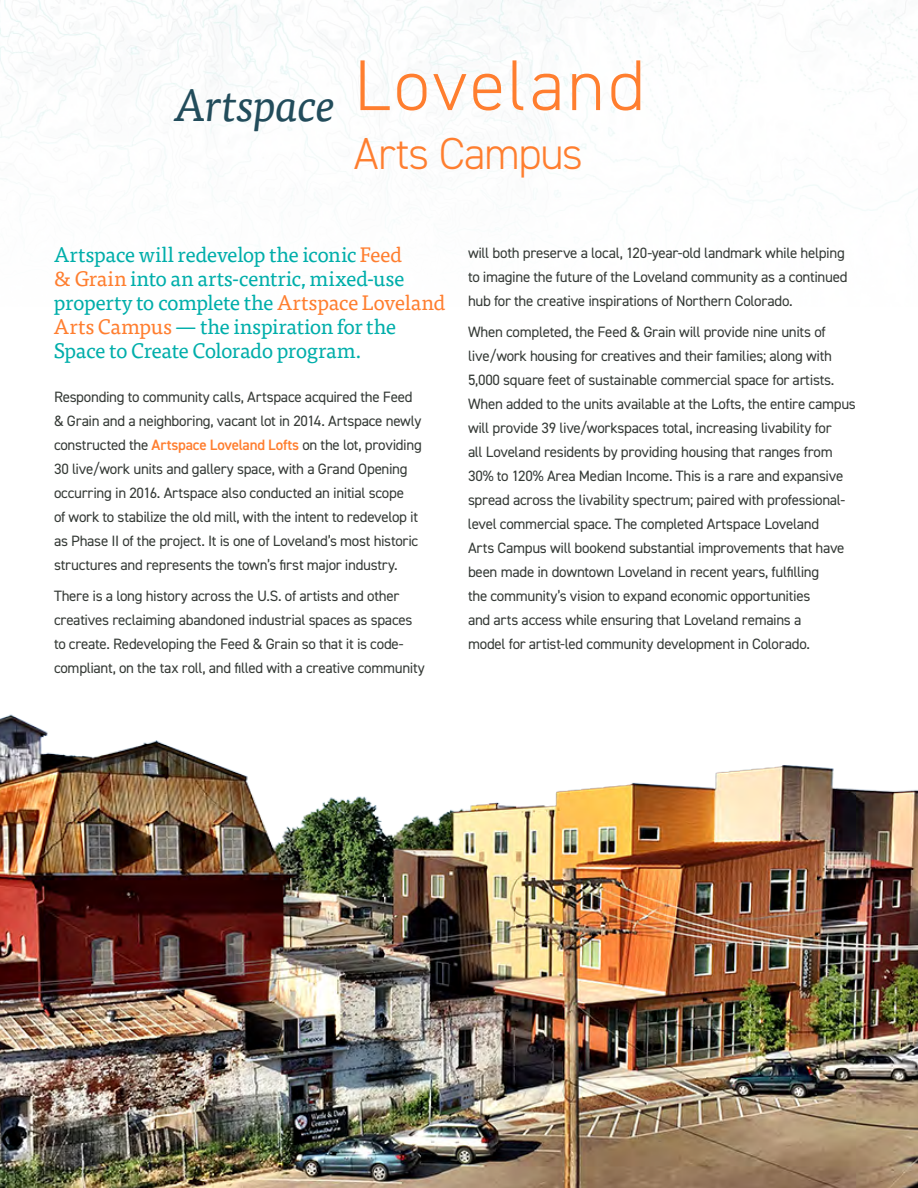
<style>
.page{position:relative;width:918px;height:1188px;background:#fff}
.page>*{position:absolute;margin:0;border:0;box-sizing:border-box;transform-origin:0 0}
.t1{font:300 72px "DIN2014";letter-spacing:.04em;color:#ff7e2f}
.t2{font:300 45px "DIN2014";letter-spacing:-.03em;color:#ff7e2f}
.t3{font:italic 45px "Tisa Pro";letter-spacing:-.03em;color:#224c5b}
.b2{font:21px/24px "Tisa Pro";letter-spacing:-.02em;color:#00aeaa}
.b3{font:15px/24px "DIN2014";letter-spacing:-.02em;color:#353a36}
.s1{color:#ff7e2f}
.s2{font-weight:600;color:#ff7e2f}
</style>
<div class="page">
<img style="left:0;top:0;width:917px;height:211px">
<img style="left:0;top:714px;width:918px;height:474px">
<p class="t3" style="left:174px;top:72px;width:163px">Artspace</p>
<p class="t1" style="left:354px;top:41px;width:293px">Loveland</p>
<p class="t2" style="left:354px;top:126px;width:230px">Arts Campus</p>
<p class="b2" style="left:54px;top:241px;width:393px">Artspace will redevelop the iconic <span class="s1">Feed<br>&amp; Grain</span> into an arts-centric, mixed-use property to complete the <span class="s1">Artspace Loveland Arts Campus</span> — the inspiration for the Space to Create Colorado program.</p>
<p class="b3" style="left:54px;top:385px;width:369px">Responding to community calls, Artspace acquired the Feed &amp; Grain and a neighboring, vacant lot in 2014. Artspace newly constructed the <span class="s2">Artspace Loveland Lofts</span> on the lot, providing 30 live/work units and gallery space, with a Grand Opening occurring in 2016. Artspace also conducted an initial scope<br>of work to stabilize the old mill, with the intent to redevelop it as Phase II of the project. It is one of Loveland’s most historic structures and represents the town’s first major industry.</p>
<p class="b3" style="left:54px;top:583px;width:372px">There is a long history across the U.S. of artists and other creatives reclaiming abandoned industrial spaces as spaces to create. Redeveloping the Feed &amp; Grain so that it is code&shy;compliant, on the tax roll, and filled with a creative community</p>
<p class="b3" style="left:468px;top:241px;width:381px">will both preserve a local, 120-year-old landmark while helping to imagine the future of the Loveland community as a continued hub for the creative inspirations of Northern Colorado.</p>
<p class="b3" style="left:468px;top:319px;width:389px">When completed, the Feed &amp; Grain will provide nine units of live/work housing for creatives and their families; along with 5,000 square feet of sustainable commercial space for artists.<br>When added to the units available at the Lofts, the entire campus will provide 39 live/workspaces total, increasing livability for<br>all Loveland residents by providing housing that ranges from 30% to 120% Area Median Income. This is a rare and expansive spread across the livability spectrum; paired with professional&shy;level commercial space. The completed Artspace Loveland<br>Arts Campus will bookend substantial improvements that have been made in downtown Loveland in recent years, fulfilling<br>the community’s vision to expand economic opportunities<br>and arts access while ensuring that Loveland remains a<br>model for artist-led community development in Colorado.</p>
</div>
